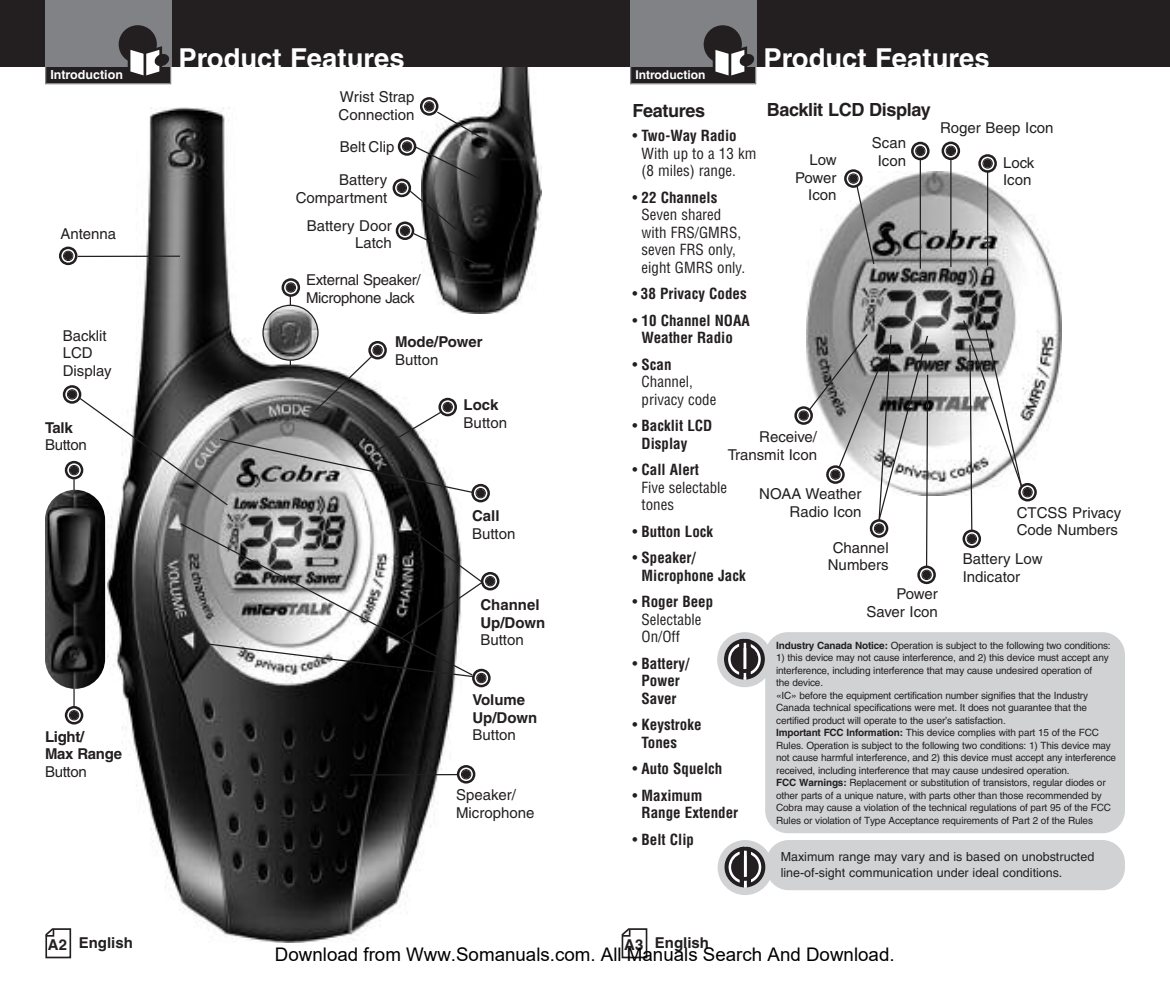
<style>
.page{position:relative;width:1170px;height:990px;background:#fff}
.page>*{position:absolute;margin:0;border:0;box-sizing:border-box;transform-origin:0 0}
.t1{font:700 27.5px "Helvetica";color:#fff}
.t2{font:18.75px "Arial";color:#000}
.t3{font:700 18px "Helvetica";letter-spacing:-.02em;color:#231f20}
.t4{font:15px/17.5px "Helvetica";color:#231f20}
.t5{font:condensed 15px/17.5px "Helvetica";color:#231f20}
.t6{font:700 condensed 15px/17.5px "Helvetica";color:#231f20}
.t7{font:700 15px/17.5px "Helvetica";color:#231f20}
.t8{font:700 15px/17.5px "Helvetica";letter-spacing:-.02em;color:#231f20}
.t9{font:12.5px/16.2px "Helvetica";color:#231f20}
.t10{font:700 12.5px "Helvetica";color:#fff}
.t11{font:700 12px "Helvetica";color:#fff}
.t12{font:11px/13.2px "Helvetica";color:#231f20}
.t13{font:10px/12.5px "Helvetica";letter-spacing:-.015em;color:#231f20}
.t14{font:9.5px/11.5px "Helvetica";color:#231f20}
.t15{font:8.75px "Helvetica";color:#231f20}
.s1{font-weight:700}
.s2{font-weight:400}
</style>
<div class="page">
<div style="left:585px;top:0;width:585px;height:68px;background:#231f20"></div>
<svg style="left:622px;top:928px;width:26px;height:30px"></svg>
<div style="left:631px;top:66px;width:124px;height:17px;background:#231f20"></div>
<div style="left:630px;top:65px;width:126px;height:19px;border:1px solid #808285"></div>
<div style="left:630px;top:0;width:126px;height:67px;background:#808285"></div>
<div style="left:704px;top:25px;width:38px;height:38px;background:#231f20;border-radius:50%"></div>
<svg style="left:713px;top:46px;width:42px;height:33px"></svg>
<img style="left:806px;top:171px;width:256px;height:324px">
<svg style="left:843px;top:169px;width:32px;height:96px"></svg>
<svg style="left:941px;top:141px;width:20px;height:19px"></svg>
<hr style="left:950px;top:159px;width:2px;height:108px;background:#231f20">
<svg style="left:977px;top:154px;width:21px;height:20px"></svg>
<hr style="left:987px;top:172px;width:1px;height:94px;background:#231f20">
<svg style="left:911px;top:141px;width:19px;height:21px"></svg>
<hr style="left:920px;top:160px;width:1px;height:109px;background:#231f20">
<svg style="left:961px;top:319px;width:77px;height:230px"></svg>
<svg style="left:794px;top:333px;width:143px;height:252px"></svg>
<div style="left:765px;top:632px;width:360px;height:201px;background:#d1d2d4;border-radius:22px"></div>
<div style="left:717px;top:632px;width:55px;height:55px;background:#d1d2d4;border-radius:50%"></div>
<svg style="left:722px;top:636px;width:44px;height:46px"></svg>
<img style="left:108px;top:107px;width:349px;height:835px">
<img style="left:422px;top:68px;width:120px;height:245px">
<svg style="left:391px;top:96px;width:94px;height:170px"></svg>
<div style="left:0;top:0;width:585px;height:68px;background:#231f20"></div>
<svg style="left:45px;top:928px;width:27px;height:30px"></svg>
<div style="left:46px;top:66px;width:124px;height:17px;background:#231f20"></div>
<div style="left:45px;top:65px;width:126px;height:19px;border:1px solid #808285"></div>
<div style="left:45px;top:0;width:126px;height:67px;background:#808285"></div>
<div style="left:119px;top:25px;width:38px;height:38px;background:#231f20;border-radius:50%"></div>
<svg style="left:128px;top:46px;width:42px;height:33px"></svg>
<svg style="left:455px;top:764px;width:21px;height:21px"></svg>
<svg style="left:59px;top:246px;width:20px;height:20px"></svg>
<hr style="left:78px;top:256px;width:102px;height:1px;background:#231f20">
<svg style="left:280px;top:277px;width:22px;height:21px"></svg>
<hr style="left:290px;top:296px;width:1px;height:70px;background:#231f20">
<img style="left:263px;top:305px;width:55px;height:35px">
<div style="left:262px;top:305px;width:57px;height:56px;border:2px solid #231f20;border-radius:50%"></div>
<hr style="left:73px;top:671px;width:2px;height:35px;background:#231f20">
<svg style="left:64px;top:705px;width:20px;height:20px"></svg>
<svg style="left:62px;top:340px;width:428px;height:167px"></svg>
<svg style="left:179px;top:522px;width:321px;height:167px"></svg>
<hr style="left:350px;top:774px;width:108px;height:2px;background:#231f20">
<img style="left:45px;top:490px;width:60px;height:199px">
<div style="left:766px;top:840px;width:359px;height:50px;background:#d1d2d4;border-radius:22px"></div>
<div style="left:718px;top:840px;width:55px;height:55px;background:#d1d2d4;border-radius:50%"></div>
<svg style="left:722px;top:844px;width:45px;height:46px"></svg>
<p class="t10" style="left:50px;top:70px;width:74px">Introduction</p>
<h1 class="t1" style="left:178px;top:47px;width:228px">Product Features</h1>
<p class="t11" style="left:635px;top:70px;width:72px">Introduction</p>
<h1 class="t1" style="left:763px;top:47px;width:228px">Product Features</h1>
<h3 class="t4" style="left:60px;top:226px;width:57px">Antenna</h3>
<h3 class="t4" style="left:63px;top:328px;width:50px">Backlit<br>LCD<br>Display</h3>
<h3 class="t7" style="left:45px;top:420px;width:29px">Talk</h3>
<h3 class="t4" style="left:45px;top:437px;width:43px">Button</h3>
<h3 class="t8" style="left:45px;top:729px;width:79px">Light/<br>Max Range</h3>
<h3 class="t4" style="left:45px;top:764px;width:43px">Button</h3>
<h3 class="t4" style="left:339px;top:89px;width:77px">Wrist Strap<br>Connection</h3>
<p class="t12" style="left:385px;top:97px;width:45px">Warranty</p>
<h3 class="t4" style="left:340px;top:139px;width:56px">Belt Clip</h3>
<h3 class="t4" style="left:296px;top:172px;width:93px;text-align:right">Battery<br>Compartment</h3>
<h3 class="t4" style="left:307px;top:218px;width:87px;text-align:right">Battery Door<br>Latch</h3>
<h3 class="t4" style="left:306px;top:272px;width:116px">External Speaker/<br>Microphone Jack</h3>
<h3 class="t7" style="left:395px;top:334px;width:89px">Mode/Power</h3>
<h3 class="t4" style="left:395px;top:352px;width:45px">Button</h3>
<h3 class="t7" style="left:464px;top:397px;width:36px">Lock</h3>
<h3 class="t4" style="left:464px;top:415px;width:45px">Button</h3>
<h3 class="t7" style="left:472px;top:509px;width:29px">Call</h3>
<h3 class="t4" style="left:472px;top:526px;width:45px">Button</h3>
<h3 class="t7" style="left:480px;top:597px;width:66px">Channel<br>Up/Down</h3>
<h3 class="t4" style="left:480px;top:633px;width:45px">Button</h3>
<h3 class="t7" style="left:472px;top:692px;width:66px">Volume<br>Up/Down</h3>
<h3 class="t4" style="left:472px;top:727px;width:45px">Button</h3>
<h3 class="t4" style="left:456px;top:788px;width:80px">Speaker/<br>Microphone</h3>
<p class="t12" style="left:789px;top:97px;width:49px">Operation</p>
<p class="t12" style="left:877px;top:97px;width:54px">Customer<br>Assistance</p>
<h3 class="t3" style="left:767px;top:102px;width:166px">Backlit LCD Display</h3>
<h3 class="t3" style="left:632px;top:103px;width:74px">Features</h3>
<h3 class="t5" style="left:642px;top:128px;width:116px;text-indent:-9px">• <span class="s1">Two-Way Radio<br></span>With up to a 13 km (8 miles) range.</h3>
<h3 class="t5" style="left:642px;top:189px;width:105px;text-indent:-9px">• <span class="s1">22 Channels<br></span>Seven shared with FRS/GMRS, seven FRS only, eight GMRS only.</h3>
<h3 class="t6" style="left:632px;top:286px;width:116px"><span class="s2">•</span> 38 Privacy Codes</h3>
<h3 class="t6" style="left:632px;top:312px;width:119px;text-align:center"><span class="s2">•</span> 10 Channel NOAA<br>Weather Radio</h3>
<h3 class="t5" style="left:642px;top:356px;width:76px;text-indent:-9px">• <span class="s1">Scan<br></span>Channel, privacy code</h3>
<h3 class="t6" style="left:642px;top:418px;width:72px;text-indent:-9px"><span class="s2">•</span> Backlit LCD<br>Display</h3>
<h3 class="t5" style="left:642px;top:462px;width:87px;text-indent:-9px">• <span class="s1">Call Alert<br></span>Five selectable tones</h3>
<h3 class="t6" style="left:632px;top:523px;width:82px"><span class="s2">•</span> Button Lock</h3>
<h3 class="t6" style="left:642px;top:550px;width:106px;text-indent:-9px"><span class="s2">•</span> Speaker/<br>Microphone Jack</h3>
<h3 class="t5" style="left:642px;top:594px;width:73px;text-indent:-9px">• <span class="s1">Roger Beep<br></span>Selectable<br>On/Off</h3>
<h3 class="t6" style="left:632px;top:655px;width:58px;text-align:center"><span class="s2">•</span> Battery/<br>Power<br>Saver</h3>
<h3 class="t6" style="left:642px;top:717px;width:61px;text-indent:-9px"><span class="s2">•</span> Keystroke<br>Tones</h3>
<h3 class="t6" style="left:632px;top:761px;width:91px"><span class="s2">•</span> Auto Squelch</h3>
<h3 class="t6" style="left:642px;top:787px;width:98px;text-indent:-9px"><span class="s2">•</span> Maximum<br>Range Extender</h3>
<h3 class="t6" style="left:632px;top:831px;width:63px"><span class="s2">•</span> Belt Clip</h3>
<h3 class="t4" style="left:940px;top:120px;width:115px">Roger Beep Icon</h3>
<h3 class="t4" style="left:1003px;top:155px;width:33px">Lock<br>Icon</h3>
<h3 class="t4" style="left:872px;top:136px;width:36px;text-align:center">Scan<br>Icon</h3>
<h3 class="t4" style="left:795px;top:153px;width:43px;text-align:right">Low<br>Power<br>Icon</h3>
<p class="t13" style="left:677px;top:222px;width:76px">Secondary Icons</p>
<p class="t15" style="left:620px;top:355px;width:44px">Main Icons</p>
<h3 class="t4" style="left:728px;top:430px;width:91px;text-align:right">Receive/<br>Transmit Icon</h3>
<p class="t14" style="left:795px;top:486px;width:48px">Assistance</p>
<h3 class="t4" style="left:759px;top:487px;width:104px;text-align:right">NOAA Weather<br>Radio Icon</h3>
<h3 class="t4" style="left:1017px;top:505px;width:106px">CTCSS Privacy<br>Code Numbers</h3>
<h3 class="t4" style="left:828px;top:540px;width:62px;text-align:center">Channel<br>Numbers</h3>
<h3 class="t4" style="left:963px;top:552px;width:81px">Battery Low<br>Indicator</h3>
<h3 class="t4" style="left:866px;top:586px;width:73px;text-align:right">Power<br>Saver Icon</h3>
<p class="t13" style="left:776px;top:640px;width:336px"><span class="s1">Industry Canada Notice:</span> Operation is subject to the following two conditions:</p>
<p class="t13" style="left:776px;top:652px;width:341px">1) this device may not cause interference, and 2) this device must accept any interference, including interference that may cause undesired operation of<br>the device.<br>«IC» before the equipment certification number signifies that the Industry Canada technical specifications were met. It does not guarantee that the certified product will operate to the user’s satisfaction.<br><span class="s1">Important FCC Information:</span> This device complies with part 15 of the FCC Rules. Operation is subject to the following two conditions: 1) This device may not cause harmful interference, and 2) this device must accept any interference received, including interference that may cause undesired operation.<br><span class="s1">FCC Warnings:</span> Replacement or substitution of transistors, regular diodes or other parts of a unique nature, with parts other than those recommended by Cobra may cause a violation of the technical regulations of part 95 of the FCC Rules or violation of Type Acceptance requirements of Part 2 of the Rules</p>
<p class="t14" style="left:658px;top:682px;width:21px">Intro</p>
<p class="t14" style="left:796px;top:682px;width:48px">Customer<br>Assistance</p>
<p class="t15" style="left:621px;top:793px;width:67px">Secondary Icons</p>
<p class="t9" style="left:781px;top:850px;width:315px">Maximum range may vary and is based on unobstructed line-of-sight communication under ideal conditions.</p>
<h3 class="t7" style="left:48px;top:937px;width:21px">A2</h3>
<h3 class="t7" style="left:79px;top:935px;width:56px">English</h3>
<h3 class="t7" style="left:655px;top:935px;width:56px">English</h3>
<h3 class="t7" style="left:624px;top:937px;width:21px">A3</h3>
<h2 class="t2" style="left:275px;top:944px;width:621px">Download from Www.Somanuals.com. All Manuals Search And Download.</h2>
</div>
